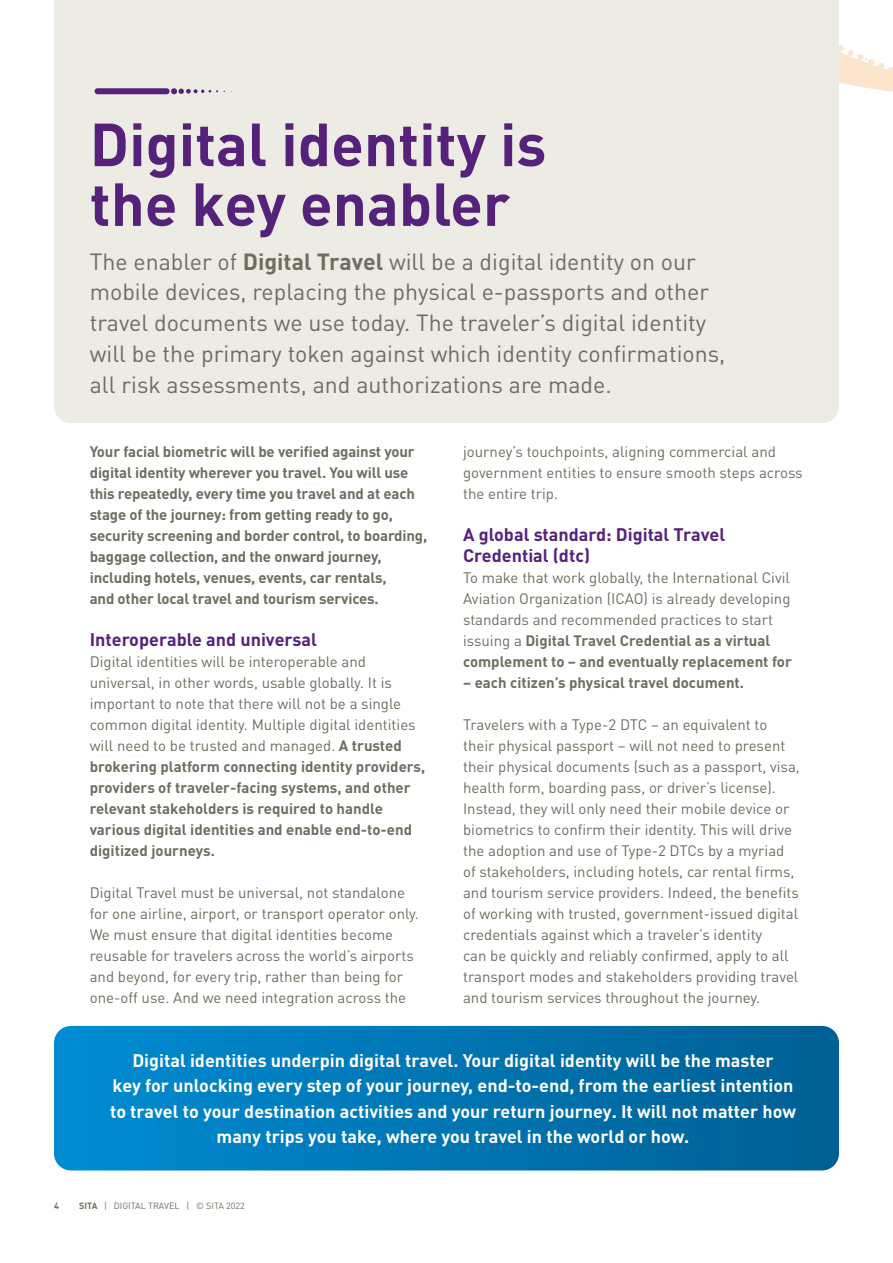
<style>
.page{position:relative;width:893px;height:1263px;background:#fff}
.page>*{position:absolute;margin:0;border:0;box-sizing:border-box;transform-origin:0 0}
.t1{font:700 59.7px "DIN Pro";color:#56217a}
.t2{font:23.1px "DIN Pro";color:#6f6d60}
.t3{font:700 18px/25.5px "DIN Pro";color:#fff;text-align:center}
.t4{font:700 18px "DIN Pro";color:#56217a}
.t5{font:15px/21px "DIN Pro";color:#6f6d60}
.t6{font:700 15px/21px "DIN Pro";letter-spacing:-.01em;color:#6f6d60}
.t7{font:9px "DIN Pro";color:#6f6d60}
.t8{font:700 9px "DIN Pro";color:#6f6d60}
.s1{font-weight:700}
</style>
<div class="page">
<div style="left:54px;top:0;width:785px;height:423px;background:#ecebe4"></div>
<div style="left:95px;top:88px;width:75px;height:6px;background:#56217a;border-radius:3px"></div>
<svg style="left:171px;top:88px;width:47px;height:6px"></svg>
<svg style="left:54px;top:1026px;width:785px;height:144px;background:#0075b3"></svg>
<svg style="left:840px;top:45px;width:53px;height:47px"></svg>
<p class="t1" style="left:90px;top:104px;width:458px">Digital identity is</p>
<p class="t1" style="left:90px;top:164px;width:422px">the key enabler</p>
<p class="t2" style="left:90px;top:245px;width:608px">The enabler of <span class="s1">Digital Travel</span> will be a digital identity on our</p>
<p class="t2" style="left:90px;top:276px;width:621px">mobile devices, replacing the physical e-passports and other</p>
<p class="t2" style="left:90px;top:307px;width:618px">travel documents we use today. The traveler’s digital identity</p>
<p class="t2" style="left:90px;top:338px;width:637px">will be the primary token against which identity confirmations,</p>
<p class="t2" style="left:90px;top:369px;width:523px">all risk assessments, and authorizations are made.</p>
<p class="t6" style="left:90px;top:441px;width:339px">Your facial biometric will be verified against your digital identity wherever you travel. You will use this repeatedly, every time you travel and at each stage of the journey: from getting ready to go, security screening and border control, to boarding, baggage collection, and the onward journey, including hotels, venues, events, car rentals,</p>
<p class="t6" style="left:90px;top:588px;width:291px">and other local travel and tourism services.</p>
<p class="t4" style="left:90px;top:627px;width:229px">Interoperable and universal</p>
<p class="t5" style="left:90px;top:651px;width:337px">Digital identities will be interoperable and universal, in other words, usable globally. It is important to note that there will not be a single common digital identity. Multiple digital identities will need to be trusted and managed. <span class="s1">A trusted brokering platform connecting identity providers, providers of traveler-facing systems, and other relevant stakeholders is required to handle various digital identities and enable end-to-end digitized journeys.</span></p>
<p class="t5" style="left:90px;top:882px;width:331px">Digital Travel must be universal, not standalone for one airline, airport, or transport operator only.<br>We must ensure that digital identities become reusable for travelers across the world’s airports and beyond, for every trip, rather than being for one-off use. And we need integration across the</p>
<p class="t5" style="left:463px;top:441px;width:341px">journey’s touchpoints, aligning commercial and government entities to ensure smooth steps across the entire trip.</p>
<p class="t4" style="left:463px;top:522px;width:264px">A global standard: Digital Travel</p>
<p class="t4" style="left:463px;top:543px;width:128px">Credential (dtc)</p>
<p class="t5" style="left:463px;top:567px;width:330px">To make that work globally, the International Civil Aviation Organization (ICAO) is already developing standards and recommended practices to start issuing a <span class="s1">Digital Travel Credential as a virtual complement to – and eventually replacement for</span></p>
<p class="t6" style="left:463px;top:672px;width:283px">– each citizen’s physical travel document.</p>
<p class="t5" style="left:463px;top:714px;width:338px">Travelers with a Type-2 DTC – an equivalent to their physical passport – will not need to present their physical documents (such as a passport, visa, health form, boarding pass, or driver’s license).<br>Instead, they will only need their mobile device or biometrics to confirm their identity. This will drive the adoption and use of Type-2 DTCs by a myriad of stakeholders, including hotels, car rental firms, and tourism service providers. Indeed, the benefits of working with trusted, government-issued digital credentials against which a traveler’s identity<br>can be quickly and reliably confirmed, apply to all transport modes and stakeholders providing travel and tourism services throughout the journey.</p>
<p class="t3" style="left:132px;top:1047px;width:643px">Digital identities underpin digital travel. Your digital identity will be the master</p>
<p class="t3" style="left:112px;top:1072px;width:683px">key for unlocking every step of your journey, end-to-end, from the earliest intention</p>
<p class="t3" style="left:110px;top:1098px;width:687px">to travel to your destination activities and your return journey. It will not matter how many trips you take, where you travel in the world or how.</p>
<p class="t8" style="left:54px;top:1199px;width:6px">4</p>
<p class="t7" style="left:79px;top:1199px;width:167px"><span class="s1">SITA</span> | DIGITAL TRAVEL | © SITA 2022</p>
</div>
